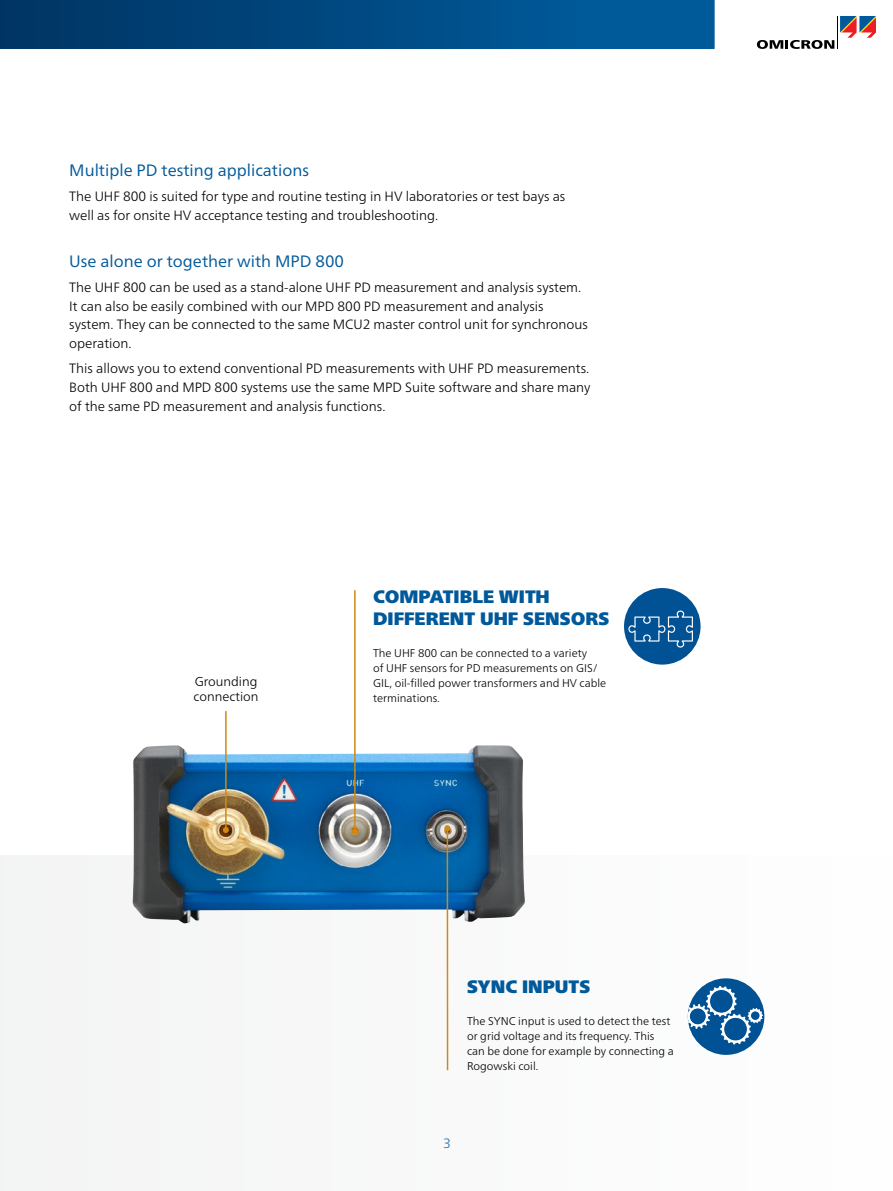
<style>
.page{position:relative;width:893px;height:1191px;background:#fff}
.page>*{position:absolute;margin:0;border:0;box-sizing:border-box;transform-origin:0 0}
.Key_Features_-_Headl{font:18px/21.6px "Frutiger Neue LTW1 G X Black";color:#00599a}
.Content_-_Headline_1{font:16.5px "Frutiger Neue LTW1 G";color:#00599a}
.Content_-_Normal{font:300 13.5px/18.8px "Frutiger Neue LTW1 G";color:#000}
.t1{font:300 13.5px "Frutiger Neue LTW1 G";color:#00599a}
.Picture_-_Descriptio{font:300 12.9px/15px "Frutiger Neue LTW1 G";color:#000}
.t2{font:300 11.25px/15px "Frutiger Neue LTW1 G";color:#000}
</style>
<div class="page">
<svg style="left:757px;top:40px;width:77px;height:9px"></svg>
<hr style="left:837px;top:16px;width:1px;height:33px;background:#000">
<svg style="left:840px;top:16px;width:36px;height:22px"></svg>
<svg style="left:0;top:0;width:714px;height:49px;background:#004982"></svg>
<div style="left:0;top:855px;width:893px;height:336px;background:#f9f9f9"></div>
<img style="left:133px;top:745px;width:392px;height:178px">
<hr style="left:354px;top:590px;width:2px;height:241px;background:#fff">
<svg style="left:352px;top:828px;width:6px;height:6px"></svg>
<hr style="left:447px;top:828px;width:1px;height:242px;background:#fff">
<svg style="left:444px;top:825px;width:6px;height:6px"></svg>
<hr style="left:225px;top:711px;width:2px;height:119px;background:#ce8a14">
<svg style="left:223px;top:827px;width:6px;height:6px"></svg>
<div style="left:624px;top:588px;width:77px;height:76px;background:#005295;border-radius:38px"></div>
<svg style="left:628px;top:610px;width:65px;height:37px"></svg>
<div style="left:688px;top:978px;width:76px;height:76px;background:#005295;border-radius:38px"></div>
<svg style="left:688px;top:986px;width:75px;height:58px"></svg>
<div style="left:723px;top:1017px;width:25px;height:24px;border:1px solid #fff;border-radius:50%"></div>
<p class="Content_-_Headline_1" style="left:69px;top:160px;width:241px">Multiple PD testing applications</p>
<p class="Content_-_Normal" style="left:69px;top:187px;width:498px">The UHF 800 is suited for type and routine testing in HV laboratories or test bays as well as for onsite HV acceptance testing and troubleshooting.</p>
<p class="Content_-_Headline_1" style="left:69px;top:251px;width:276px">Use alone or together with MPD 800</p>
<p class="Content_-_Normal" style="left:69px;top:277px;width:520px">The UHF 800 can be used as a stand-alone UHF PD measurement and analysis system.<br>It can also be easily combined with our MPD 800 PD measurement and analysis system. They can be connected to the same MCU2 master control unit for synchronous operation.</p>
<p class="Content_-_Normal" style="left:69px;top:359px;width:523px;text-align:justify">This allows you to extend conventional PD measurements with UHF PD measurements.<br>Both UHF 800 and MPD 800 systems use the same MPD Suite software and share many of the same PD measurement and analysis functions.</p>
<p class="Picture_-_Descriptio" style="left:194px;top:674px;width:66px">Grounding connection</p>
<p class="Key_Features_-_Headl" style="left:373px;top:584px;width:238px">COMPATIBLE WITH<br>DIFFERENT UHF SENSORS</p>
<p class="t2" style="left:373px;top:645px;width:235px">The UHF 800 can be connected to a variety<br>of UHF sensors for PD measurements on GIS/ GIL, oil-filled power transformers and HV cable terminations.</p>
<p class="Key_Features_-_Headl" style="left:467px;top:974px;width:125px">SYNC INPUTS</p>
<p class="t2" style="left:467px;top:1013px;width:208px">The SYNC input is used to detect the test or grid voltage and its frequency. This can be done for example by connecting a<br>Rogowski coil.</p>
<p class="t1" style="left:443px;top:1135px;width:9px">3</p>
</div>
